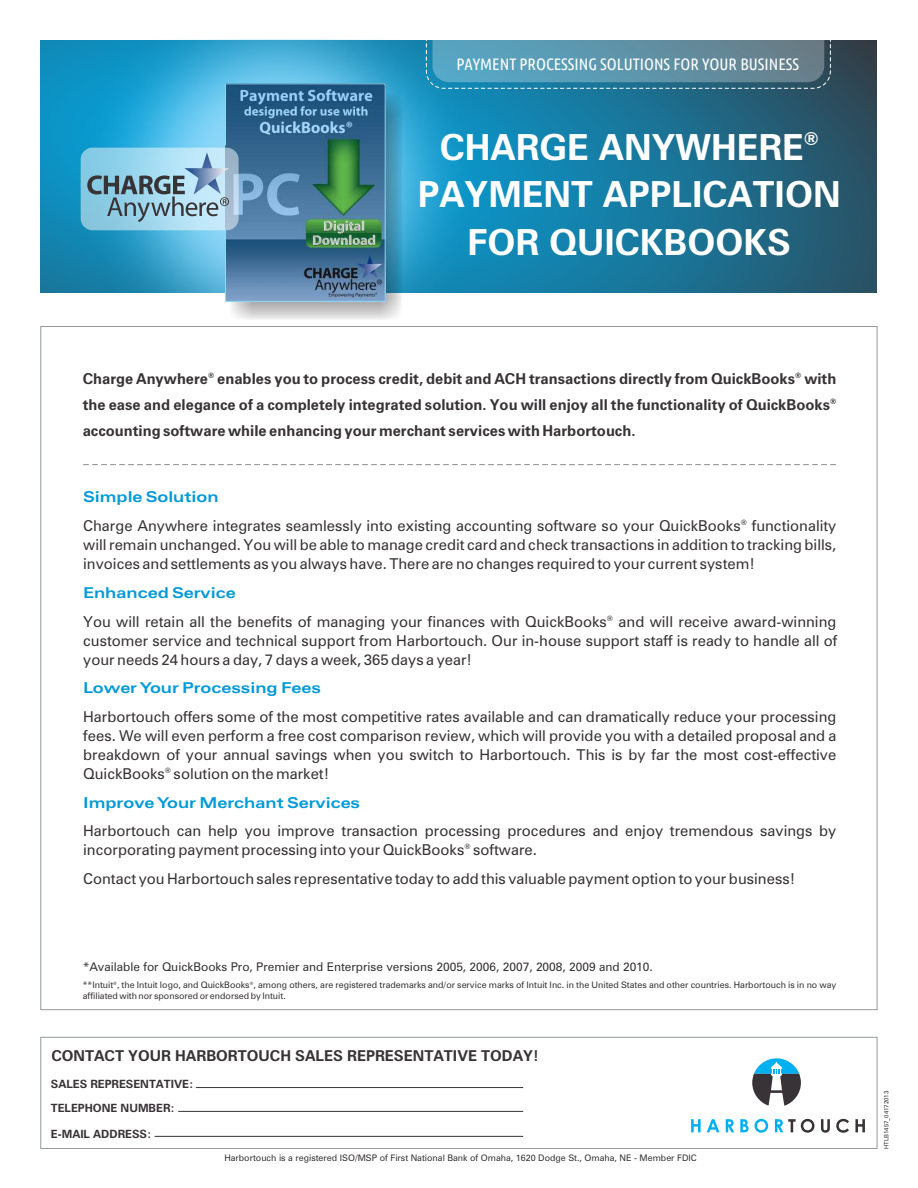
<style>
.page{position:relative;width:918px;height:1188px;background:#fff}
.page>*{position:absolute;margin:0;border:0;box-sizing:border-box;transform-origin:0 0}
.t1{font:700 36px/47.5px "Zurich BT";color:#fff;text-align:center}
.t2{font:700 18px "Zurich BT";color:#fff}
.t3{font:16.5px "Ubuntu Condensed";color:#fff}
.t4{font:15px/19px "Zurich BT";color:#383336;text-align:justify}
.t5{font:700 15px/26.4px "Zurich BT";color:#383336}
.t6{font:700 expanded 15px "Zurich BT";color:#0099d9}
.t7{font:12px "Zurich BT";color:#383336}
.t8{font:700 11.4px/23.5px "Zurich BT";color:#383336}
.t9{font:9px/10.8px "Zurich BT";color:#383336}
.t10{font:7.5px "Zurich BT";color:#383336}
.t11{font:700 7.5px "Zurich BT";color:#383336}
.t12{font:6px "Zurich BT";color:#383336}
.t13{font:4.5px "Zurich BT";color:#383336}
</style>
<div class="page">
<svg style="left:40px;top:40px;width:837px;height:252px;background:#1c6f90"></svg>
<img style="left:62px;top:40px;width:433px;height:252px">
<svg style="left:691px;top:1119px;width:10px;height:13px"></svg>
<svg style="left:707px;top:1119px;width:12px;height:13px"></svg>
<svg style="left:726px;top:1119px;width:8px;height:13px"></svg>
<svg style="left:740px;top:1119px;width:9px;height:13px"></svg>
<svg style="left:755px;top:1119px;width:13px;height:14px"></svg>
<svg style="left:775px;top:1119px;width:39px;height:14px"></svg>
<svg style="left:821px;top:1119px;width:9px;height:14px"></svg>
<svg style="left:836px;top:1119px;width:13px;height:14px"></svg>
<svg style="left:855px;top:1119px;width:10px;height:13px"></svg>
<svg style="left:752px;top:1058px;width:49px;height:48px"></svg>
<hr style="left:196px;top:1087px;width:327px;height:1px;background:#383336">
<hr style="left:178px;top:1111px;width:345px;height:1px;background:#383336">
<div style="left:40px;top:1037px;width:837px;height:112px;border:1px solid #969999"></div>
<hr style="left:155px;top:1136px;width:368px;height:1px;background:#383336">
<svg style="left:426px;top:40px;width:405px;height:49px;background:#578ea5"></svg>
<svg style="left:83px;top:464px;width:753px;height:1px"></svg>
<div style="left:229px;top:93px;width:172px;height:227px;background:#383336;opacity:.49"></div>
<div style="left:81px;top:148px;width:158px;height:82px;background:#85c8e1;border-radius:12px"></div>
<img style="left:87px;top:84px;width:299px;height:218px">
<p class="t3" style="left:457px;top:57px;width:344px">PAYMENT PROCESSING SOLUTIONS FOR YOUR BUSINESS</p>
<p class="t2" style="left:804px;top:132px;width:16px">®</p>
<h1 class="t1" style="left:418px;top:127px;width:425px">CHARGE ANYWHERE<br>PAYMENT APPLICATION<br>FOR QUICKBOOKS</h1>
<p class="t11" style="left:208px;top:372px;width:8px">®</p>
<p class="t11" style="left:795px;top:372px;width:8px">®</p>
<p class="t5" style="left:83px;top:366px;width:755px">Charge Anywhere enables you to process credit, debit and ACH transactions directly from QuickBooks with</p>
<p class="t11" style="left:830px;top:398px;width:8px">®</p>
<p class="t5" style="left:83px;top:393px;width:749px">the ease and elegance of a completely integrated solution. You will enjoy all the functionality of QuickBooks accounting software while enhancing your merchant services with Harbortouch.</p>
<p class="t6" style="left:83px;top:491px;width:137px">Simple Solution</p>
<p class="t10" style="left:741px;top:519px;width:8px">®</p>
<p class="t4" style="left:83px;top:518px;width:755px">Charge Anywhere integrates seamlessly into existing accounting software so your QuickBooks functionality will remain unchanged. You will be able to manage credit card and check transactions in addition to tracking bills, invoices and settlements as you always have. There are no changes required to your current system!</p>
<p class="t6" style="left:83px;top:586px;width:154px">Enhanced Service</p>
<p class="t10" style="left:607px;top:615px;width:8px">®</p>
<p class="t4" style="left:83px;top:613px;width:756px">You will retain all the benefits of managing your finances with QuickBooks and will receive award-winning customer service and technical support from Harbortouch. Our in-house support staff is ready to handle all of your needs 24 hours a day, 7 days a week, 365 days a year!</p>
<p class="t6" style="left:83px;top:682px;width:239px">Lower Your Processing Fees</p>
<p class="t4" style="left:83px;top:708px;width:755px">Harbortouch offers some of the most competitive rates available and can dramatically reduce your processing fees. We will even perform a free cost comparison review, which will provide you with a detailed proposal and a breakdown of your annual savings when you switch to Harbortouch. This is by far the most cost-effective</p>
<p class="t10" style="left:165px;top:767px;width:8px">®</p>
<p class="t4" style="left:83px;top:766px;width:248px">QuickBooks solution on the market!</p>
<p class="t6" style="left:83px;top:796px;width:278px">Improve Your Merchant Services</p>
<p class="t4" style="left:83px;top:823px;width:755px">Harbortouch can help you improve transaction processing procedures and enjoy tremendous savings by</p>
<p class="t10" style="left:464px;top:844px;width:8px">®</p>
<p class="t4" style="left:83px;top:837px;width:714px;line-height:28.8px">incorporating payment processing into your QuickBooks software.<br>Contact you Harbortouch sales representative today to add this valuable payment option to your business!</p>
<p class="t7" style="left:83px;top:962px;width:571px">*Available for QuickBooks Pro, Premier and Enterprise versions 2005, 2006, 2007, 2008, 2009 and 2010.</p>
<p class="t13" style="left:113px;top:981px;width:5px">®</p>
<p class="t13" style="left:250px;top:981px;width:5px">®</p>
<p class="t9" style="left:83px;top:981px;width:755px">**Intuit , the Intuit logo, and QuickBooks , among others, are registered trademarks and/or service marks of Intuit Inc. in the United States and other countries. Harbortouch is in no way affiliated with nor sponsored or endorsed by Intuit.</p>
<p class="t5" style="left:51px;top:1044px;width:489px">CONTACT YOUR HARBORTOUCH SALES REPRESENTATIVE TODAY!</p>
<p class="t8" style="left:51px;top:1073px;width:144px">SALES REPRESENTATIVE:<br>TELEPHONE NUMBER:</p>
<p class="t8" style="left:51px;top:1123px;width:102px">E-MAIL ADDRESS:</p>
<p class="t9" style="left:224px;top:1153px;width:474px">Harbortouch is a registered ISO/MSP of First National Bank of Omaha, 1620 Dodge St., Omaha, NE - Member FDIC</p>
<p class="t12" style="left:884px;top:1149px;width:59px;rotate:-90deg">HTLB1457_04172013</p>
</div>
